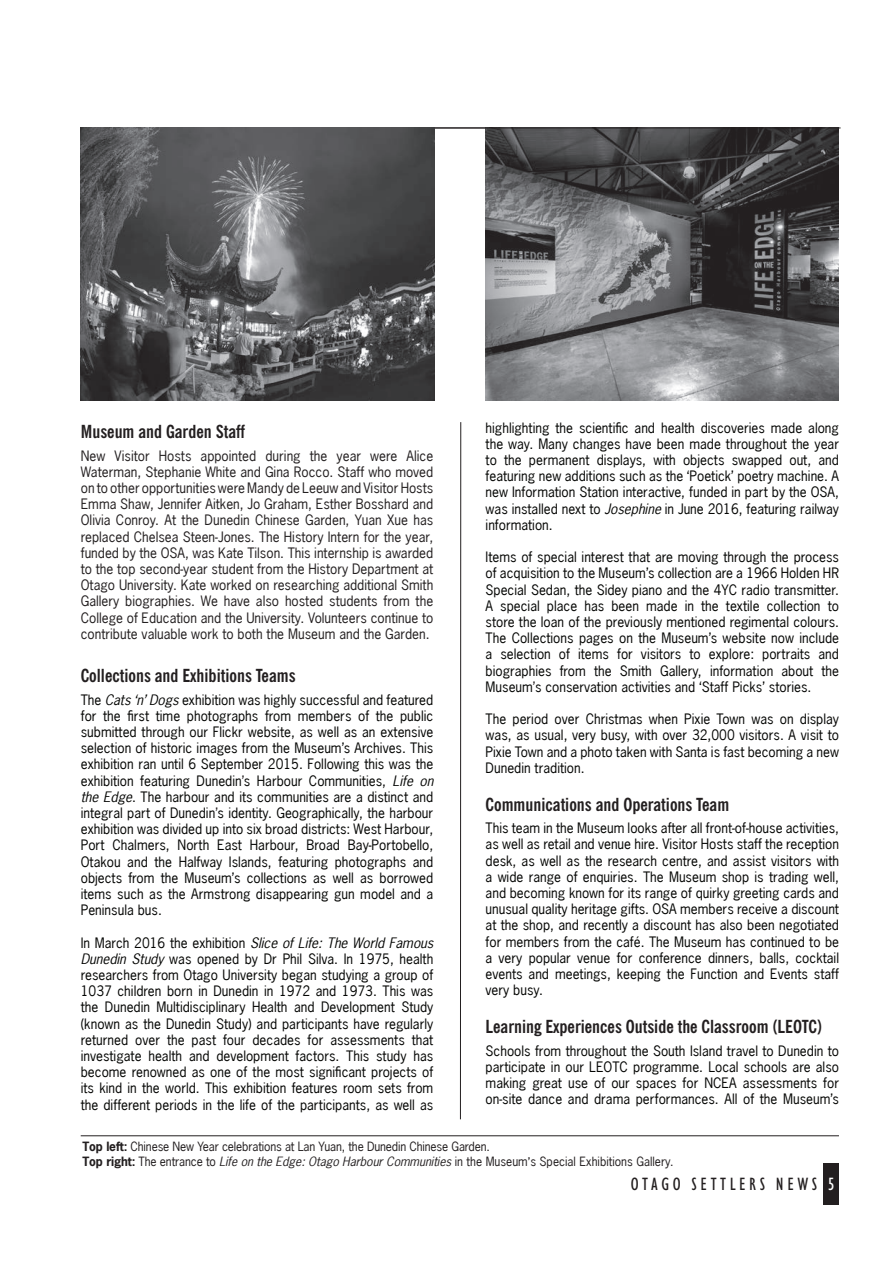
<style>
.page{position:relative;width:893px;height:1263px;background:#fff}
.page>*{position:absolute;margin:0;border:0;box-sizing:border-box;transform-origin:0 0}
.t1{font:700 condensed 18px "News Gothic BT";color:#231f20}
.t2{font:condensed 18px "Humanist 521 BT";letter-spacing:.2em;color:#231f20}
.t3{font:13.5px/16.2px "News Gothic Macron";color:#040503;text-align:justify}
.t4{font:13.5px/16.2px "News Gothic Macron";color:#231f20;text-align:justify}
.t5{font:13.5px "News Gothic Oblique Macron";color:#040503}
.t6{font:12px/14.4px "News Gothic Macron";letter-spacing:-.01em;color:#231f20}
.s1{font-family:"News Gothic Oblique Macron"}
.s2{color:#231f20}
.s3{font-family:"News Gothic Macron"}
.s4{font-family:"News Gothic Bold Macron"}
.s5{font-family:"News Gothic BT";font-weight:700;font-stretch:condensed}
.s6{color:#fff}
</style>
<div class="page">
<div style="left:823px;top:1164px;width:16px;height:41px;background:#231f20"></div>
<hr style="left:81px;top:1135px;width:758px;height:1px;background:#231f20">
<hr style="left:82px;top:128px;width:759px;height:1px;background:#231f20">
<hr style="left:460px;top:422px;width:1px;height:697px;background:#231f20">
<img style="left:486px;top:129px;width:353px;height:272px">
<img style="left:81px;top:128px;width:354px;height:272px">
<h1 class="t1" style="left:81px;top:421px;width:166px">Museum and Garden Staff</h1>
<p class="t4" style="left:81px;top:447px;width:354px">New Visitor Hosts appointed during the year were Alice Waterman, Stephanie White and Gina Rocco. Staff who moved on to other opportunities were Mandy de Leeuw and Visitor Hosts Emma Shaw, Jennifer Aitken, Jo Graham, Esther Bosshard and Olivia Conroy. At the Dunedin Chinese Garden, Yuan Xue has replaced Chelsea Steen-Jones. The History Intern for the year, funded by the OSA, was Kate Tilson. This internship is awarded to the top second-year student from the History Department at Otago University. Kate worked on researching additional Smith Gallery biographies. We have also hosted students from the College of Education and the University. Volunteers continue to contribute valuable work to both the Museum and the Garden.</p>
<h1 class="t1" style="left:81px;top:664px;width:216px">Collections and Exhibitions Teams</h1>
<p class="t3" style="left:81px;top:691px;width:354px">The <span class="s1">Cats ‘n’ Dogs</span> exhibition was highly successful and featured for the first time photographs from members of the public submitted through our Flickr website, as well as an extensive selection of historic images from the Museum’s Archives. This exhibition ran until 6 September 2015. Following this was the exhibition featuring Dunedin<span class="s2">’</span>s Harbour Communities, <span class="s1">Life on the Edge</span>. The harbour and its communities are a distinct and integral part of Dunedin<span class="s2">’</span>s identity. Geographically, the harbour exhibition was divided up into six broad districts: West Harbour, Port Chalmers, North East Harbour, Broad Bay-Portobello, Otakou and the Halfway Islands, featuring photographs and objects from the Museum’s collections as well as borrowed items such as the Armstrong disappearing gun model and a Peninsula bus.</p>
<p class="t5" style="left:81px;top:934px;width:354px"><span class="s3">In March 2016 the exhibition</span> Slice of Life: The World Famous</p>
<p class="t3" style="left:81px;top:950px;width:354px"><span class="s1">Dunedin Study</span> was opened by Dr Phil Silva. In 1975, health researchers from Otago University began studying a group of 1037 children born in Dunedin in 1972 and 1973. This was the Dunedin Multidisciplinary Health and Development Study (known as the Dunedin Study) and participants have regularly returned over the past four decades for assessments that investigate health and development factors. This study has become renowned as one of the most significant projects of its kind in the world. This exhibition features room sets from the different periods in the life of the participants, as well as</p>
<p class="t3" style="left:486px;top:419px;width:355px">highlighting the scientific and health discoveries made along the way. Many changes have been made throughout the year to the permanent displays, with objects swapped out, and featuring new additions such as the ‘Poetick’ poetry machine. A new Information Station interactive, funded in part by the OSA, was installed next to <span class="s1">Josephine</span> in June 2016, featuring railway information.</p>
<p class="t3" style="left:486px;top:549px;width:355px">Items of special interest that are moving through the process of acquisition to the Museum’s collection are a 1966 Holden HR Special Sedan, the Sidey piano and the 4YC radio transmitter.<br>A special place has been made in the textile collection to store the loan of the previously mentioned regimental colours.<br>The Collections pages on the Museum’s website now include a selection of items for visitors to explore: portraits and biographies from the Smith Gallery, information about the Museum<span class="s2">’</span>s conservation activities and ‘Staff Picks’ stories.</p>
<p class="t3" style="left:486px;top:711px;width:355px">The period over Christmas when Pixie Town was on display was, as usual, very busy, with over 32,000 visitors. A visit to Pixie Town and a photo taken with Santa is fast becoming a new Dunedin tradition.</p>
<h1 class="t1" style="left:486px;top:793px;width:245px">Communications and Operations Team</h1>
<p class="t3" style="left:486px;top:820px;width:355px">This team in the Museum looks after all front-of-house activities, as well as retail and venue hire. Visitor Hosts staff the reception desk, as well as the research centre, and assist visitors with a wide range of enquiries. The Museum shop is trading well, and becoming known for its range of quirky greeting cards and unusual quality heritage gifts. OSA members receive a discount at the shop, and recently a discount has also been negotiated for members from the café. The Museum has continued to be a very popular venue for conference dinners, balls, cocktail events and meetings, keeping the Function and Events staff very busy.</p>
<h1 class="t1" style="left:486px;top:1015px;width:338px">Learning Experiences Outside the Classroom (LEOTC)</h1>
<p class="t3" style="left:486px;top:1042px;width:355px">Schools from throughout the South Island travel to Dunedin to participate in our LEOTC programme. Local schools are also making great use of our spaces for NCEA assessments for on-site dance and drama performances. All of the Museum’s</p>
<p class="t6" style="left:82px;top:1139px;width:593px"><span class="s4">Top left:</span> Chinese New Year celebrations at Lan Yuan, the Dunedin Chinese Garden.<br><span class="s4">Top right:</span> The entrance to <span class="s1">Life on the Edge: Otago Harbour Communities</span> in the Museum<span class="s5">’</span>s Special Exhibitions Gallery.</p>
<h1 class="t2" style="left:631px;top:1174px;width:205px">OTAGO SETTLERS NEWS <span class="s6">5</span></h1>
</div>
